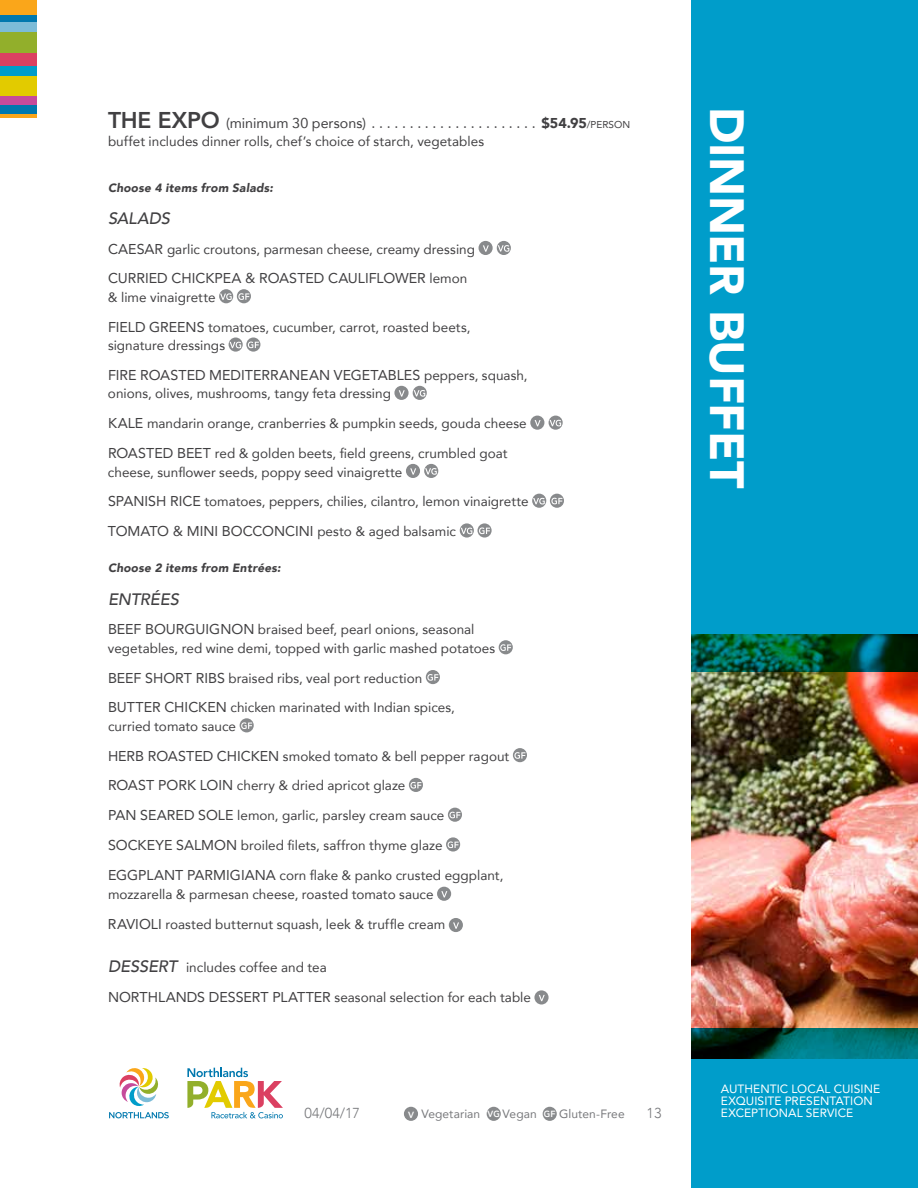
<style>
.page{position:relative;width:918px;height:1188px;background:#fff}
.page>*{position:absolute;margin:0;border:0;box-sizing:border-box;transform-origin:0 0}
.t1{font:900 48px "Avenir";letter-spacing:-.01em;color:#fff}
.t2{font:italic 500 16.5px "Avenir";letter-spacing:-.015em;color:#414042}
.t3{font:300 14.4px "Avenir";color:#77787b}
.t4{font:14.25px "Avenir";color:#414042}
.t5{font:13.5px/18.5px "Avenir";color:#414042}
.t6{font:12px/12px "Avenir";letter-spacing:.005em;color:#fff}
.t7{font:italic 900 12px "Avenir";letter-spacing:.02em;color:#414042}
.t8{font:12px "Avenir";letter-spacing:.005em;color:#77787b}
.t9{font:800 9px "Avenir";color:#fff}
.t10{font:800 9px "Avenir";color:#fff;scale:.92 1}
.s1{font-weight:800;font-size:22.8px}
.s2{font-weight:900}
.s3{font-size:10.05px}
.s4{font-size:14.25px}
.s5{font-size:13.5px}
.s6{font-weight:500;font-style:italic;font-size:16.5px}
.s7{font-weight:800;font-size:9px;color:#fff}
</style>
<div class="page">
<div style="left:0;top:22px;width:37px;height:10px;background:#7cbcd8"></div>
<div style="left:0;top:66px;width:37px;height:10px;background:#009dca"></div>
<div style="left:0;top:32px;width:37px;height:22px;background:#92af2b"></div>
<div style="left:0;top:76px;width:37px;height:20px;background:#e2cb00"></div>
<div style="left:0;top:54px;width:37px;height:12px;background:#db4061"></div>
<div style="left:0;top:96px;width:37px;height:9px;background:#c64b9b"></div>
<div style="left:0;top:14px;width:37px;height:8px;background:#0078ae"></div>
<div style="left:0;top:0;width:37px;height:14px;background:#faa61a"></div>
<div style="left:0;top:105px;width:37px;height:9px;background:#0078ae"></div>
<hr style="left:0;top:114px;width:37px;height:3px;background:#faa61a">
<div style="left:404px;top:1107px;width:14px;height:14px;background:#888a8c;border-radius:50%"></div>
<div style="left:487px;top:1107px;width:14px;height:14px;background:#888a8c;border-radius:50%"></div>
<div style="left:543px;top:1107px;width:14px;height:14px;background:#888a8c;border-radius:50%"></div>
<svg style="left:109px;top:1068px;width:60px;height:50px"></svg>
<svg style="left:187px;top:1068px;width:96px;height:50px"></svg>
<img style="left:691px;top:672px;width:227px;height:356px">
<div style="left:691px;top:0;width:227px;height:672px;background:#009dca"></div>
<svg style="left:691px;top:1028px;width:227px;height:160px;fill:#009dca"></svg>
<svg style="left:534px;top:990px;width:15px;height:15px"></svg>
<svg style="left:539px;top:995px;width:6px;height:6px"></svg>
<div style="left:499px;top:640px;width:14px;height:14px;background:#888a8c;border-radius:50%"></div>
<svg style="left:500px;top:644px;width:11px;height:7px"></svg>
<div style="left:426px;top:670px;width:14px;height:14px;background:#888a8c;border-radius:50%"></div>
<svg style="left:427px;top:674px;width:11px;height:7px"></svg>
<div style="left:240px;top:718px;width:14px;height:14px;background:#888a8c;border-radius:50%"></div>
<svg style="left:241px;top:722px;width:11px;height:7px"></svg>
<div style="left:513px;top:748px;width:14px;height:14px;background:#888a8c;border-radius:50%"></div>
<svg style="left:514px;top:752px;width:11px;height:7px"></svg>
<div style="left:409px;top:778px;width:14px;height:14px;background:#888a8c;border-radius:50%"></div>
<svg style="left:410px;top:782px;width:11px;height:7px"></svg>
<svg style="left:448px;top:808px;width:14px;height:14px"></svg>
<svg style="left:449px;top:812px;width:11px;height:6px"></svg>
<svg style="left:446px;top:837px;width:14px;height:15px"></svg>
<svg style="left:448px;top:841px;width:11px;height:7px"></svg>
<div style="left:437px;top:887px;width:14px;height:14px;background:#888a8c;border-radius:50%"></div>
<svg style="left:441px;top:891px;width:6px;height:7px"></svg>
<div style="left:449px;top:918px;width:14px;height:14px;background:#888a8c;border-radius:50%"></div>
<svg style="left:453px;top:922px;width:6px;height:7px"></svg>
<div style="left:479px;top:241px;width:14px;height:14px;background:#888a8c;border-radius:50%"></div>
<svg style="left:483px;top:245px;width:6px;height:7px"></svg>
<div style="left:497px;top:241px;width:14px;height:14px;background:#888a8c;border-radius:50%"></div>
<svg style="left:498px;top:245px;width:11px;height:7px"></svg>
<div style="left:219px;top:289px;width:14px;height:14px;background:#888a8c;border-radius:50%"></div>
<svg style="left:220px;top:293px;width:12px;height:7px"></svg>
<div style="left:237px;top:289px;width:14px;height:14px;background:#888a8c;border-radius:50%"></div>
<svg style="left:238px;top:293px;width:11px;height:7px"></svg>
<svg style="left:229px;top:338px;width:14px;height:14px"></svg>
<svg style="left:230px;top:342px;width:11px;height:6px"></svg>
<svg style="left:246px;top:338px;width:14px;height:14px"></svg>
<svg style="left:248px;top:342px;width:11px;height:6px"></svg>
<div style="left:394px;top:386px;width:15px;height:14px;background:#888a8c;border-radius:50%"></div>
<svg style="left:399px;top:390px;width:6px;height:7px"></svg>
<div style="left:413px;top:386px;width:14px;height:14px;background:#888a8c;border-radius:50%"></div>
<svg style="left:414px;top:390px;width:11px;height:7px"></svg>
<div style="left:530px;top:416px;width:14px;height:14px;background:#888a8c;border-radius:50%"></div>
<svg style="left:535px;top:420px;width:6px;height:6px"></svg>
<svg style="left:549px;top:416px;width:14px;height:14px"></svg>
<svg style="left:550px;top:420px;width:11px;height:6px"></svg>
<div style="left:406px;top:464px;width:14px;height:14px;background:#888a8c;border-radius:50%"></div>
<svg style="left:410px;top:468px;width:6px;height:7px"></svg>
<div style="left:424px;top:464px;width:14px;height:14px;background:#888a8c;border-radius:50%"></div>
<svg style="left:425px;top:468px;width:12px;height:7px"></svg>
<svg style="left:532px;top:494px;width:14px;height:14px"></svg>
<svg style="left:533px;top:498px;width:12px;height:6px"></svg>
<svg style="left:550px;top:494px;width:14px;height:14px"></svg>
<svg style="left:551px;top:498px;width:11px;height:6px"></svg>
<svg style="left:460px;top:523px;width:14px;height:15px"></svg>
<svg style="left:461px;top:528px;width:11px;height:6px"></svg>
<svg style="left:477px;top:523px;width:15px;height:15px"></svg>
<svg style="left:479px;top:527px;width:11px;height:7px"></svg>
<p class="t4" style="left:108px;top:111px;width:524px"><span class="s1">THE EXPO</span> (minimum 30 persons) . . . . . . . . . . . . . . . . . . . . . . <span class="s2">$54.95</span><span class="s3">/PERSON</span></p>
<p class="t5" style="left:108px;top:132px;width:378px">buffet includes dinner rolls, chef’s choice of starch, vegetables</p>
<p class="t7" style="left:108px;top:178px;width:167px">Choose 4 items from Salads:</p>
<p class="t2" style="left:108px;top:208px;width:64px">SALADS</p>
<p class="t5" style="left:108px;top:239px;width:369px"><span class="s4">CAESAR</span> garlic croutons, parmesan cheese, creamy dressing</p>
<p class="t4" style="left:108px;top:267px;width:361px">CURRIED CHICKPEA &amp; ROASTED CAULIFLOWER <span class="s5">lemon</span></p>
<p class="t5" style="left:108px;top:288px;width:109px">&amp; lime vinaigrette</p>
<p class="t5" style="left:108px;top:317px;width:364px"><span class="s4">FIELD GREENS</span> tomatoes, cucumber, carrot, roasted beets, signature dressings</p>
<p class="t4" style="left:108px;top:364px;width:421px">FIRE ROASTED MEDITERRANEAN VEGETABLES <span class="s5">peppers, squash,</span></p>
<p class="t5" style="left:108px;top:384px;width:284px">onions, olives, mushrooms, tangy feta dressing</p>
<p class="t5" style="left:108px;top:414px;width:420px"><span class="s4">KALE</span> mandarin orange, cranberries &amp; pumpkin seeds, gouda cheese</p>
<p class="t5" style="left:108px;top:444px;width:401px"><span class="s4">ROASTED BEET</span> red &amp; golden beets, field greens, crumbled goat cheese, sunflower seeds, poppy seed vinaigrette</p>
<p class="t5" style="left:108px;top:492px;width:422px"><span class="s4">SPANISH RICE</span> tomatoes, peppers, chilies, cilantro, lemon vinaigrette</p>
<p class="t4" style="left:108px;top:520px;width:350px">TOMATO &amp; MINI BOCCONCINI <span class="s5">pesto &amp; aged balsamic</span></p>
<p class="t7" style="left:108px;top:558px;width:174px">Choose 2 items from Entrées:</p>
<p class="t2" style="left:108px;top:589px;width:72px">ENTRÉES</p>
<p class="t5" style="left:108px;top:620px;width:389px"><span class="s4">BEEF BOURGUIGNON</span> braised beef, pearl onions, seasonal vegetables, red wine demi, topped with garlic mashed potatoes</p>
<p class="t5" style="left:108px;top:668px;width:316px"><span class="s4">BEEF SHORT RIBS</span> braised ribs, veal port reduction</p>
<p class="t5" style="left:108px;top:698px;width:348px"><span class="s4">BUTTER CHICKEN</span> chicken marinated with Indian spices, curried tomato sauce</p>
<p class="t5" style="left:108px;top:746px;width:403px"><span class="s4">HERB ROASTED CHICKEN</span> smoked tomato &amp; bell pepper ragout</p>
<p class="t5" style="left:108px;top:776px;width:299px"><span class="s4">ROAST PORK LOIN</span> cherry &amp; dried apricot glaze</p>
<p class="t5" style="left:108px;top:806px;width:338px"><span class="s4">PAN SEARED SOLE</span> lemon, garlic, parsley cream sauce</p>
<p class="t5" style="left:108px;top:836px;width:336px"><span class="s4">SOCKEYE SALMON</span> broiled filets, saffron thyme glaze</p>
<p class="t5" style="left:108px;top:865px;width:397px;line-height:19.5px"><span class="s4">EGGPLANT PARMIGIANA</span> corn flake &amp; panko crusted eggplant, mozzarella &amp; parmesan cheese, roasted tomato sauce</p>
<p class="t5" style="left:108px;top:915px;width:339px"><span class="s4">RAVIOLI</span> roasted butternut squash, leek &amp; truffle cream</p>
<p class="t5" style="left:108px;top:957px;width:220px"><span class="s6">DESSERT</span> includes coffee and tea</p>
<p class="t5" style="left:108px;top:987px;width:425px"><span class="s4">NORTHLANDS DESSERT PLATTER</span> seasonal selection for each table</p>
<p class="t3" style="left:305px;top:1105px;width:57px">04/04/17</p>
<p class="t8" style="left:408px;top:1105px;width:74px"><span class="s7">V</span> Vegetarian</p>
<p class="t8" style="left:503px;top:1105px;width:36px">Vegan</p>
<p class="t8" style="left:559px;top:1105px;width:67px">Gluten-Free</p>
<p class="t9" style="left:488px;top:1107px;width:14px">VG</p>
<p class="t10" style="left:544px;top:1107px;width:14px">GF</p>
<p class="t3" style="left:647px;top:1105px;width:16px">13</p>
<h1 class="t1" style="left:768px;top:106px;width:383px;rotate:90deg">DINNER BUFFET</h1>
<p class="t6" style="left:721px;top:1082px;width:161px">AUTHENTIC LOCAL CUISINE<br>EXQUISITE PRESENTATION<br>EXCEPTIONAL SERVICE</p>
</div>
